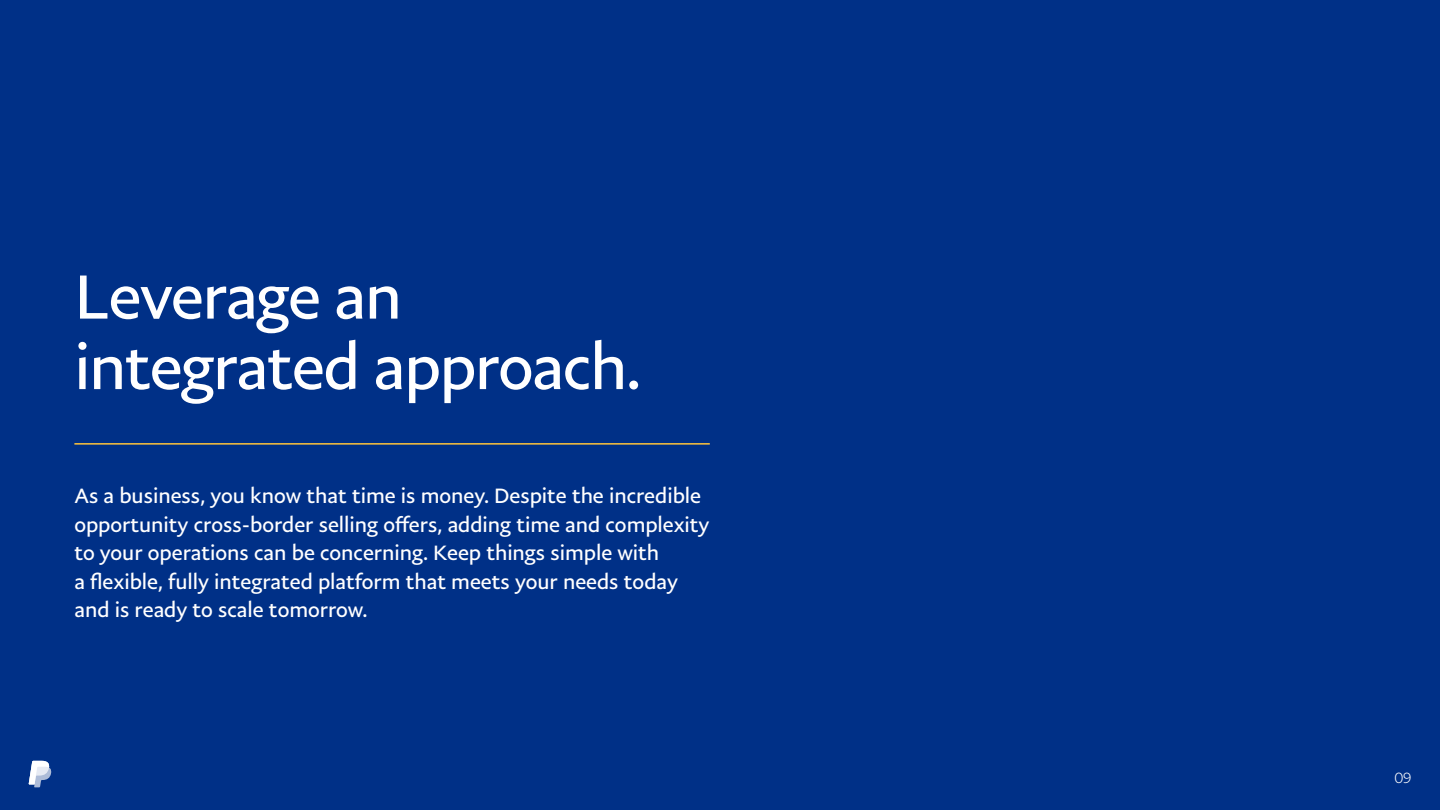
<style>
.page{position:relative;width:1440px;height:810px;background:#003087}
.page>*{position:absolute;margin:0;border:0;box-sizing:border-box;transform-origin:0 0}
.t1{font:63px/70.5px "Pay Pal Sans Big";letter-spacing:-.02em;color:#fff}
.t2{font:21px/28.5px "Pay Pal Sans Big";color:#fff}
.t3{font:300 15px "Pay Pal Sans Big";color:#fff}
</style>
<div class="page">
<hr style="left:74px;top:443px;width:636px;height:2px;background:#ffc43a">
<svg style="left:29px;top:761px;width:22px;height:26px"></svg>
<h1 class="t1" style="left:74px;top:260px;width:568px">Leverage an integrated approach.</h1>
<p class="t2" style="left:74px;top:481px;width:637px">As a business, you know that time is money. Despite the incredible opportunity cross-border selling offers, adding time and complexity to your operations can be concerning. Keep things simple with<br>a flexible, fully integrated platform that meets your needs today and is ready to scale tomorrow.</p>
<p class="t3" style="left:1394px;top:768px;width:19px">09</p>
</div>
